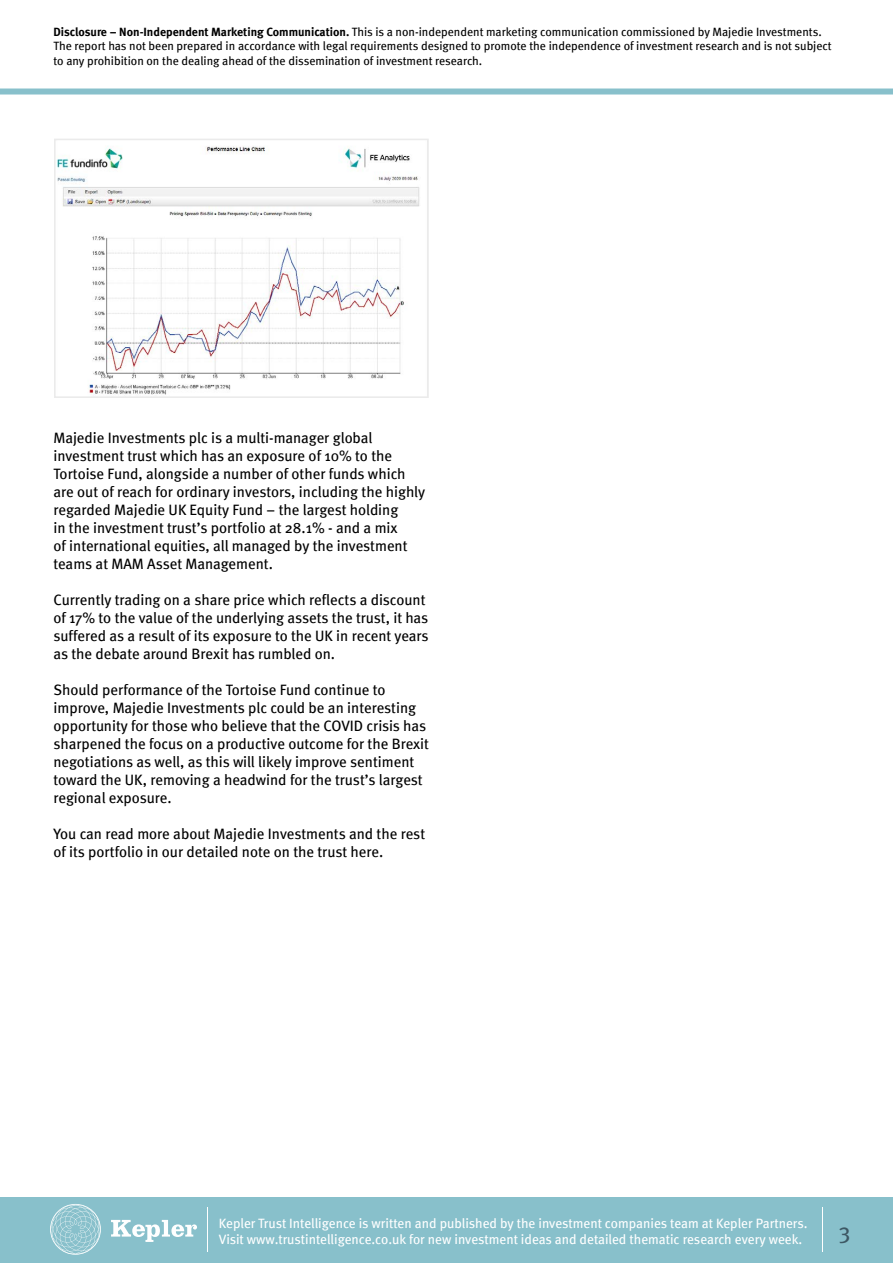
<style>
.page{position:relative;width:893px;height:1263px;background:#fff}
.page>*{position:absolute;margin:0;border:0;box-sizing:border-box;transform-origin:0 0}
.t1{font:22.5px "Meta";color:#3d5864}
.t2{font:15px/18px "Meta";color:#000}
.t3{font:13.5px/16.2px "Meta";color:#fff}
.t4{font:12px/14.4px "Meta";color:#000}
.s1{font-family:"Meta Bold LF"}
</style>
<div class="page">
<div style="left:0;top:1197px;width:893px;height:66px;background:#88c0cb"></div>
<svg style="left:111px;top:1220px;width:86px;height:22px"></svg>
<svg style="left:50px;top:1204px;width:51px;height:51px"></svg>
<hr style="left:207px;top:1207px;width:1px;height:44px;background:#fff">
<div style="left:0;top:89px;width:893px;height:6px;background:#88c0cb"></div>
<hr style="left:822px;top:1207px;width:1px;height:44px;background:#fff">
<img style="left:57px;top:146px;width:363px;height:249px">
<div style="left:54px;top:139px;width:375px;height:259px;border:2px solid #ebebeb"></div>
<p class="t4" style="left:53px;top:24px;width:780px"><span class="s1">Disclosure – Non-Independent Marketing Communication.</span> This is a non-independent marketing communication commissioned by Majedie Investments.<br>The report has not been prepared in accordance with legal requirements designed to promote the independence of investment research and is not subject to any prohibition on the dealing ahead of the dissemination of investment research.</p>
<p class="t2" style="left:53px;top:428px;width:373px">Majedie Investments plc is a multi-manager global investment trust which has an exposure of 10% to the Tortoise Fund, alongside a number of other funds which are out of reach for ordinary investors, including the highly regarded Majedie UK Equity Fund – the largest holding<br>in the investment trust’s portfolio at 28.1% - and a mix<br>of international equities, all managed by the investment teams at MAM Asset Management.</p>
<p class="t2" style="left:53px;top:590px;width:377px">Currently trading on a share price which reflects a discount of 17% to the value of the underlying assets the trust, it has suffered as a result of its exposure to the UK in recent years as the debate around Brexit has rumbled on.</p>
<p class="t2" style="left:53px;top:680px;width:377px">Should performance of the Tortoise Fund continue to improve, Majedie Investments plc could be an interesting opportunity for those who believe that the COVID crisis has sharpened the focus on a productive outcome for the Brexit negotiations as well, as this will likely improve sentiment toward the UK, removing a headwind for the trust’s largest regional exposure.</p>
<p class="t2" style="left:53px;top:824px;width:373px">You can read more about Majedie Investments and the rest of its portfolio in our detailed note on the trust here.</p>
<p class="t3" style="left:219px;top:1214px;width:590px">Kepler Trust Intelligence is written and published by the investment companies team at Kepler Partners.<br>Visit www.trustintelligence.co.uk for new investment ideas and detailed thematic research every week.</p>
<h1 class="t1" style="left:839px;top:1218px;width:13px">3</h1>
</div>
